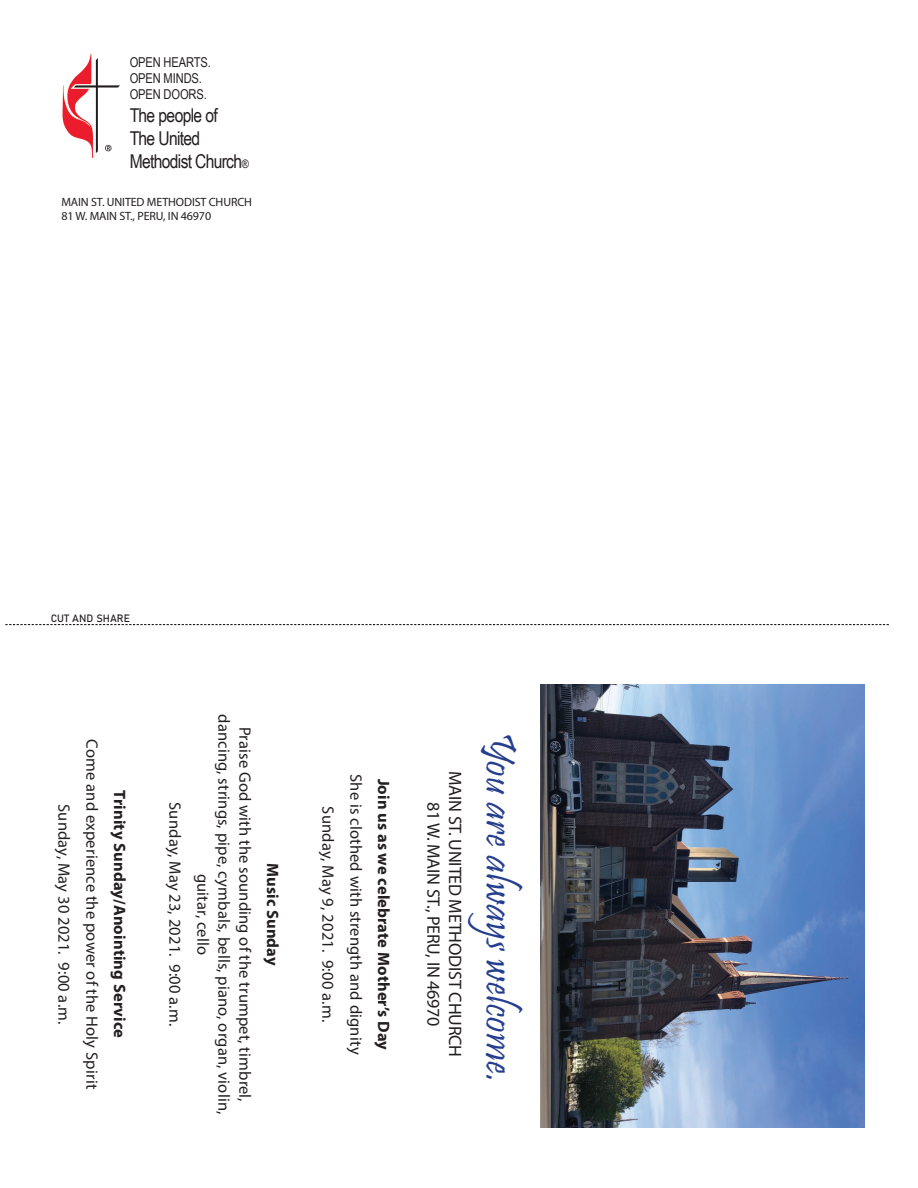
<style>
.page{position:relative;width:918px;height:1188px;background:#fff}
.page>*{position:absolute;margin:0;border:0;box-sizing:border-box;transform-origin:0 0}
.t1{font:43.5px "Pristina";letter-spacing:.01em;color:#253f8e}
.t2{font:19.05px/22.8px "Arial Narrow";letter-spacing:-.035em;color:#231f20}
.t3{font:18px/21.6px "Myriad Pro";letter-spacing:-.01em;color:#231f20;text-align:center}
.t4{font:16.5px/27.8px "Myriad Pro";letter-spacing:.01em;color:#231f20;text-align:center}
.t5{font:700 16.5px "Myriad Pro";letter-spacing:.01em;color:#231f20}
.t6{font:13.65px/16.4px "Arial Narrow";letter-spacing:-.01em;color:#231f20}
.t7{font:12px/14.4px "Myriad Pro";letter-spacing:-.01em;color:#231f20}
.t8{font:10.5px "Bahnschrift";letter-spacing:.01em;color:#231f20}
.s1{font-size:11.7px}
</style>
<div class="page">
<img style="left:62px;top:54px;width:58px;height:103px">
<svg style="left:5px;top:624px;width:884px;height:1px"></svg>
<img style="left:540px;top:685px;width:325px;height:443px">
<p class="t6" style="left:130px;top:53px;width:83px">OPEN HEARTS.<br>OPEN MINDS.<br>OPEN DOORS.</p>
<p class="t2" style="left:130px;top:104px;width:121px">The people of<br>The United<br>Methodist Church<span class="s1">®</span></p>
<p class="t7" style="left:62px;top:194px;width:192px">MAIN ST. UNITED METHODIST CHURCH<br>81 W. MAIN ST., PERU, IN 46970</p>
<p class="t8" style="left:51px;top:610px;width:81px">CUT AND SHARE</p>
<p class="t4" style="left:106px;top:739px;width:351px;rotate:90deg">Come and experience the power of the Holy Spirit<br>Sunday, May 30 2021. 9:00 a.m.</p>
<p class="t5" style="left:130px;top:790px;width:249px;rotate:90deg">Trinity Sunday/Anointing Service</p>
<p class="t4" style="left:189px;top:802px;width:226px;rotate:90deg">Sunday, May 23, 2021. 9:00 a.m.</p>
<p class="t4" style="left:256px;top:714px;width:402px;line-height:21px;rotate:90deg">Praise God with the sounding of the trumpet, timbrel, dancing, strings, pipe, cymbals, bells, piano, organ, violin, guitar, cello</p>
<p class="t5" style="left:283px;top:863px;width:105px;rotate:90deg">Music Sunday</p>
<p class="t4" style="left:370px;top:774px;width:282px;rotate:90deg">She is clothed with strength and dignity<br>Sunday, May 9, 2021. 9:00 a.m.</p>
<p class="t5" style="left:394px;top:779px;width:273px;rotate:90deg">Join us as we celebrate Mother’s Day</p>
<h1 class="t1" style="left:525px;top:732px;width:353px;rotate:90deg">You are always welcome.</h1>
<p class="t3" style="left:466px;top:771px;width:287px;rotate:90deg">MAIN ST. UNITED METHODIST CHURCH<br>81 W. MAIN ST., PERU, IN 46970</p>
</div>
